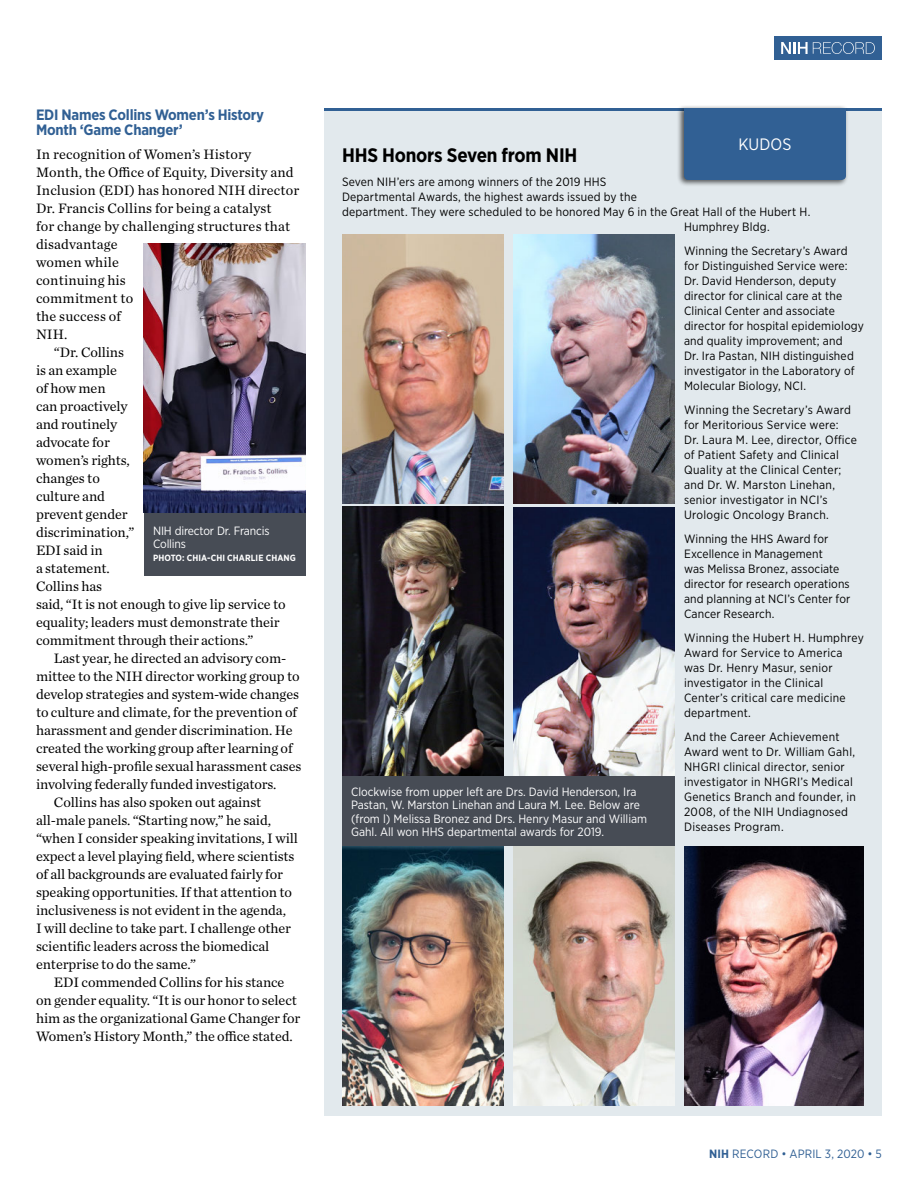
<style>
.page{position:relative;width:918px;height:1188px;background:#fff}
.page>*{position:absolute;margin:0;border:0;box-sizing:border-box;transform-origin:0 0}
.Sidebar__Head_1{font:700 19.5px "Gotham Narrow";letter-spacing:-.01em;color:#000}
.Kicker_2_reverse{font:16.5px "Gotham Narrow";letter-spacing:.005em;color:#fff}
.Head_2_Subheads_Body{font:700 15px/15px "Gotham Narrow";letter-spacing:-.015em;color:#316094}
.Body_1{font:14.25px/18px "Chronicle Text G1";letter-spacing:-.005em;color:#000}
.Body_1_paragraph_1{font:14.25px/18px "Chronicle Text G1";letter-spacing:.01em;color:#000}
.Body_2__Briefs_and_S{font:12px/15px "Gotham Narrow";letter-spacing:.015em;color:#000}
.Photo_caption_revers{font:12px/13.5px "Gotham Narrow";color:#fff}
.t1{font:12px "Gotham Narrow";letter-spacing:.01em;color:#316094}
.Photo_credit_reverse{font:700 9px "Gotham Narrow";letter-spacing:.01em;color:#fff}
.s1{font-weight:700}
</style>
<div class="page">
<div style="left:774px;top:36px;width:108px;height:24px;background:#316094"></div>
<svg style="left:781px;top:42px;width:94px;height:12px"></svg>
<div style="left:324px;top:108px;width:558px;height:1008px;background:#e2e9ed"></div>
<hr style="left:324px;top:108px;width:558px;height:3px;background:#316094">
<div style="left:677px;top:105px;width:172px;height:82px;background:#000;opacity:.65"></div>
<div style="left:684px;top:108px;width:162px;height:72px;background:#316094"></div>
<img style="left:143px;top:243px;width:162px;height:270px">
<div style="left:144px;top:513px;width:162px;height:63px;background:#474c55"></div>
<img style="left:342px;top:234px;width:162px;height:270px">
<img style="left:513px;top:234px;width:162px;height:270px">
<img style="left:342px;top:506px;width:162px;height:270px">
<img style="left:513px;top:507px;width:162px;height:269px">
<img style="left:342px;top:846px;width:162px;height:259px">
<img style="left:513px;top:846px;width:162px;height:259px">
<img style="left:684px;top:846px;width:180px;height:259px">
<div style="left:342px;top:776px;width:333px;height:70px;background:#474c55"></div>
<p class="Head_2_Subheads_Body" style="left:36px;top:107px;width:230px">EDI Names Collins Women’s History<br>Month ‘Game Changer’</p>
<p class="Body_1_paragraph_1" style="left:36px;top:144px;width:265px">In recognition of Women’s History<br>Month, the Office of Equity, Diversity and<br>Inclusion (EDI) has honored NIH director<br>Dr. Francis Collins for being a catalyst<br>for change by challenging structures that disadvantage<br>women while<br>continuing his<br>commitment to<br>the success of<br>NIH.</p>
<p class="Body_1" style="left:36px;top:342px;width:251px;text-indent:18px">“Dr. Collins<br>is an example<br>of how men<br>can proactively<br>and routinely<br>advocate for<br>women’s rights,<br>changes to<br>culture and<br>prevent gender<br>discrimination,”<br>EDI said in<br>a statement.<br>Collins has<br>said, “It is not enough to give lip service to equality; leaders must demonstrate their commitment through their actions.”</p>
<p class="Body_1" style="left:36px;top:648px;width:267px;text-indent:18px">Last year, he directed an advisory com&shy;mittee to the NIH director working group to develop strategies and system-wide changes to culture and climate, for the prevention of harassment and gender discrimination. He created the working group after learning of several high-profile sexual harassment cases involving federally funded investigators.</p>
<p class="Body_1" style="left:36px;top:792px;width:263px;text-indent:18px">Collins has also spoken out against all-male panels. “Starting now,” he said, “when I consider speaking invitations, I will expect a level playing field, where scientists of all backgrounds are evaluated fairly for speaking opportunities. If that attention to inclusiveness is not evident in the agenda,<br>I will decline to take part. I challenge other scientific leaders across the biomedical enterprise to do the same.”</p>
<p class="Body_1" style="left:36px;top:972px;width:266px;text-align:center">EDI commended Collins for his stance<br>on gender equality. “It is our honor to select him as the organizational Game Changer for Women’s History Month,” the office stated.</p>
<p class="Photo_caption_revers" style="left:153px;top:523px;width:118px">NIH director Dr. Francis<br>Collins</p>
<p class="Photo_credit_reverse" style="left:153px;top:552px;width:144px">PHOTO: CHIA-CHI CHARLIE CHANG</p>
<p class="Kicker_2_reverse" style="left:738px;top:134px;width:55px">KUDOS</p>
<p class="Sidebar__Head_1" style="left:342px;top:143px;width:237px">HHS Honors Seven from NIH</p>
<p class="Body_2__Briefs_and_S" style="left:342px;top:174px;width:266px">Seven NIH’ers are among winners of the 2019 HHS</p>
<p class="Body_2__Briefs_and_S" style="left:342px;top:189px;width:296px">Departmental Awards, the highest awards issued by the</p>
<p class="Body_2__Briefs_and_S" style="left:342px;top:204px;width:470px">department. They were scheduled to be honored May 6 in the Great Hall of the Hubert H.</p>
<p class="Body_2__Briefs_and_S" style="left:684px;top:219px;width:87px">Humphrey Bldg.</p>
<p class="Body_2__Briefs_and_S" style="left:684px;top:243px;width:182px">Winning the Secretary’s Award for Distinguished Service were:<br>Dr. David Henderson, deputy director for clinical care at the<br>Clinical Center and associate director for hospital epidemiology and quality improvement; and<br>Dr. Ira Pastan, NIH distinguished investigator in the Laboratory of<br>Molecular Biology, NCI.</p>
<p class="Body_2__Briefs_and_S" style="left:684px;top:402px;width:174px">Winning the Secretary’s Award for Meritorious Service were:<br>Dr. Laura M. Lee, director, Office of Patient Safety and Clinical<br>Quality at the Clinical Center; and Dr. W. Marston Linehan, senior investigator in NCI’s<br>Urologic Oncology Branch.</p>
<p class="Body_2__Briefs_and_S" style="left:684px;top:531px;width:168px">Winning the HHS Award for<br>Excellence in Management<br>was Melissa Bronez, associate director for research operations and planning at NCI’s Center for<br>Cancer Research.</p>
<p class="Body_2__Briefs_and_S" style="left:684px;top:630px;width:182px">Winning the Hubert H. Humphrey<br>Award for Service to America was Dr. Henry Masur, senior investigator in the Clinical<br>Center’s critical care medicine department.</p>
<p class="Body_2__Briefs_and_S" style="left:684px;top:729px;width:174px">And the Career Achievement<br>Award went to Dr. William Gahl,<br>NHGRI clinical director, senior investigator in NHGRI’s Medical<br>Genetics Branch and founder, in<br>2008, of the NIH Undiagnosed<br>Diseases Program.</p>
<p class="Photo_caption_revers" style="left:351px;top:785px;width:298px">Clockwise from upper left are Drs. David Henderson, Ira Pastan, W. Marston Linehan and Laura M. Lee. Below are (from l) Melissa Bronez and Drs. Henry Masur and William Gahl. All won HHS departmental awards for 2019.</p>
<p class="t1" style="left:709px;top:1146px;width:174px"><span class="s1">NIH</span> RECORD • APRIL 3, 2020 • 5</p>
</div>
